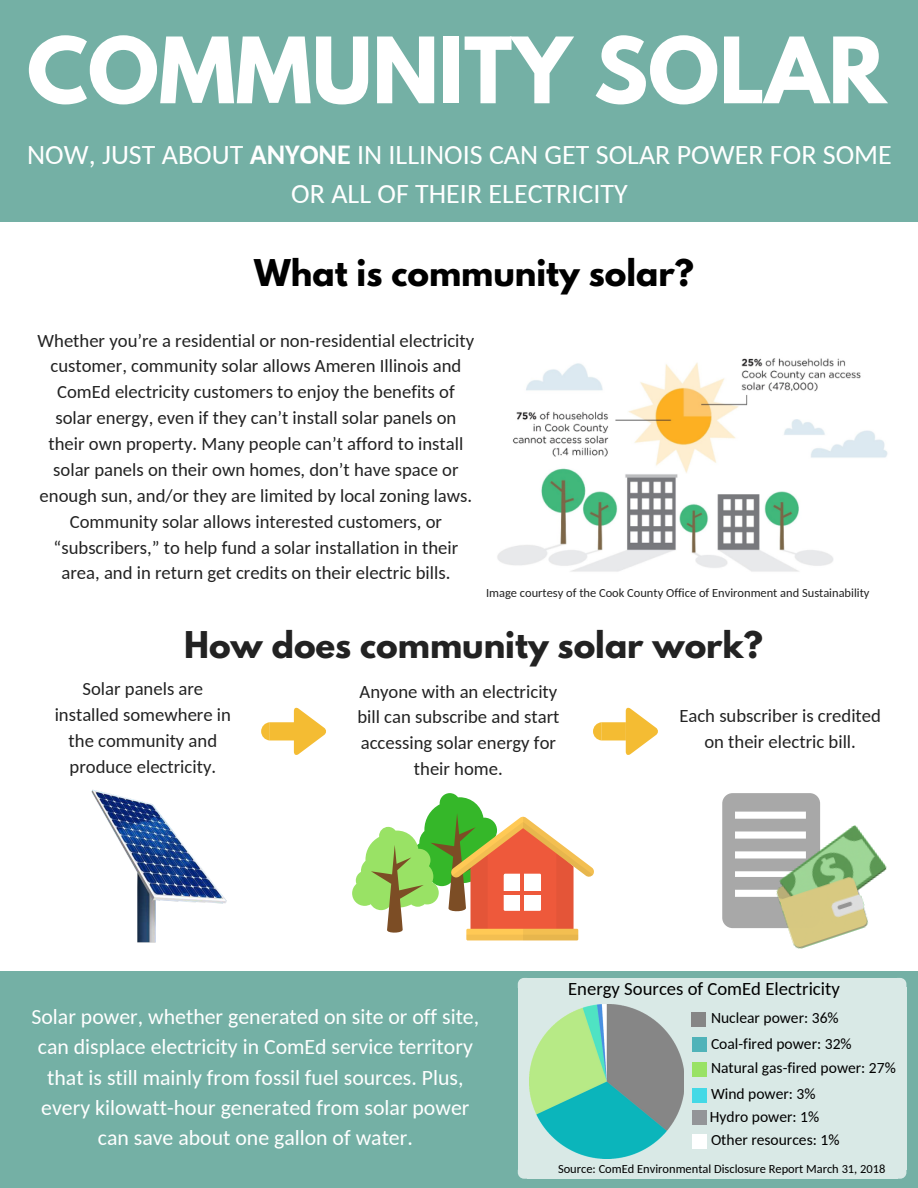
<style>
.page{position:relative;width:918px;height:1188px;background:#fff}
.page>*{position:absolute;margin:0;border:0;box-sizing:border-box;transform-origin:0 0}
.t1{font:700 81px "League Spartan";color:#fff}
.t2{font:700 32.7px "League Spartan";color:#222}
.t3{font:700 32.7px "League Spartan";color:#000}
.t4{font:28.05px/38.2px "Carlito";color:#fff;text-align:center}
.t5{font:21.75px/30.3px "Carlito";color:#fff;text-align:center}
.t6{font:18.75px/25.8px "Carlito";color:#222;text-align:center}
.t7{font:18.75px "Carlito";color:#000}
.t8{font:15.6px/25.5px "Carlito";color:#000}
.t9{font:12.45px "Carlito";color:#222}
.t10{font:12.45px "Carlito";color:#000}
.s1{font-weight:700}
</style>
<div class="page">
<div style="left:0;top:0;width:918px;height:222px;background:#74b0a5"></div>
<img style="left:497px;top:358px;width:391px;height:214px">
<div style="left:0;top:971px;width:918px;height:217px;background:#74b0a5"></div>
<div style="left:897px;top:988px;width:9px;height:182px;background:#d9e9e6"></div>
<div style="left:527px;top:988px;width:370px;height:182px;background:#d9e9e6"></div>
<div style="left:527px;top:978px;width:370px;height:10px;background:#d9e9e6"></div>
<svg style="left:518px;top:978px;width:9px;height:10px"></svg>
<div style="left:518px;top:988px;width:9px;height:182px;background:#d9e9e6"></div>
<div style="left:527px;top:1170px;width:370px;height:9px;background:#d9e9e6"></div>
<svg style="left:518px;top:1170px;width:9px;height:9px"></svg>
<svg style="left:897px;top:1170px;width:9px;height:9px"></svg>
<img style="left:91px;top:789px;width:136px;height:154px">
<svg style="left:261px;top:708px;width:65px;height:47px"></svg>
<svg style="left:593px;top:708px;width:65px;height:47px"></svg>
<svg style="left:352px;top:793px;width:242px;height:147px"></svg>
<img style="left:722px;top:793px;width:185px;height:207px">
<img style="left:530px;top:1005px;width:154px;height:154px">
<div style="left:691px;top:1012px;width:14px;height:15px;background:#868686"></div>
<div style="left:692px;top:1037px;width:15px;height:15px;background:#50b3b9"></div>
<div style="left:692px;top:1062px;width:15px;height:15px;background:#99e265"></div>
<div style="left:692px;top:1088px;width:15px;height:15px;background:#44d9e6"></div>
<div style="left:692px;top:1110px;width:15px;height:15px;background:#939598"></div>
<div style="left:692px;top:1134px;width:15px;height:15px;background:#fff"></div>
<h1 class="t1" style="left:27px;top:30px;width:861px">COMMUNITY SOLAR</h1>
<h3 class="t4" style="left:27px;top:138px;width:866px">NOW, JUST ABOUT <span class="s1">ANYONE</span> IN ILLINOIS CAN GET SOLAR POWER FOR SOME<br>OR ALL OF THEIR ELECTRICITY</h3>
<h2 class="t3" style="left:254px;top:256px;width:441px">What is community solar?</h2>
<p class="t6" style="left:38px;top:329px;width:438px">Whether you’re a residential or non-residential electricity customer, community solar allows Ameren Illinois and ComEd electricity customers to enjoy the benefits of solar energy, even if they can’t install solar panels on their own property. Many people can’t afford to install solar panels on their own homes, don’t have space or enough sun, and/or they are limited by local zoning laws.<br>Community solar allows interested customers, or “subscribers,” to help fund a solar installation in their area, and in return get credits on their electric bills.</p>
<p class="t9" style="left:486px;top:588px;width:385px">Image courtesy of the Cook County Office of Environment and Sustainability</p>
<h2 class="t2" style="left:184px;top:629px;width:580px">How does community solar work?</h2>
<p class="t6" style="left:55px;top:678px;width:178px">Solar panels are installed somewhere in the community and produce electricity.</p>
<p class="t6" style="left:357px;top:680px;width:203px">Anyone with an electricity bill can subscribe and start accessing solar energy for their home.</p>
<p class="t6" style="left:679px;top:705px;width:203px">Each subscriber is credited on their electric bill.</p>
<p class="t5" style="left:32px;top:1003px;width:449px">Solar power, whether generated on site or off site, can displace electricity in ComEd service territory that is still mainly from fossil fuel sources. Plus, every kilowatt-hour generated from solar power can save about one gallon of water.</p>
<p class="t7" style="left:568px;top:980px;width:273px">Energy Sources of ComEd Electricity</p>
<p class="t8" style="left:711px;top:1006px;width:186px">Nuclear power: 36%<br>Coal-fired power: 32%<br>Natural gas-fired power: 27%<br>Wind power: 3%</p>
<p class="t8" style="left:710px;top:1106px;width:131px;line-height:23.7px">Hydro power: 1%<br>Other resources: 1%</p>
<p class="t10" style="left:558px;top:1164px;width:329px">Source: ComEd Environmental Disclosure Report March 31, 2018</p>
</div>
